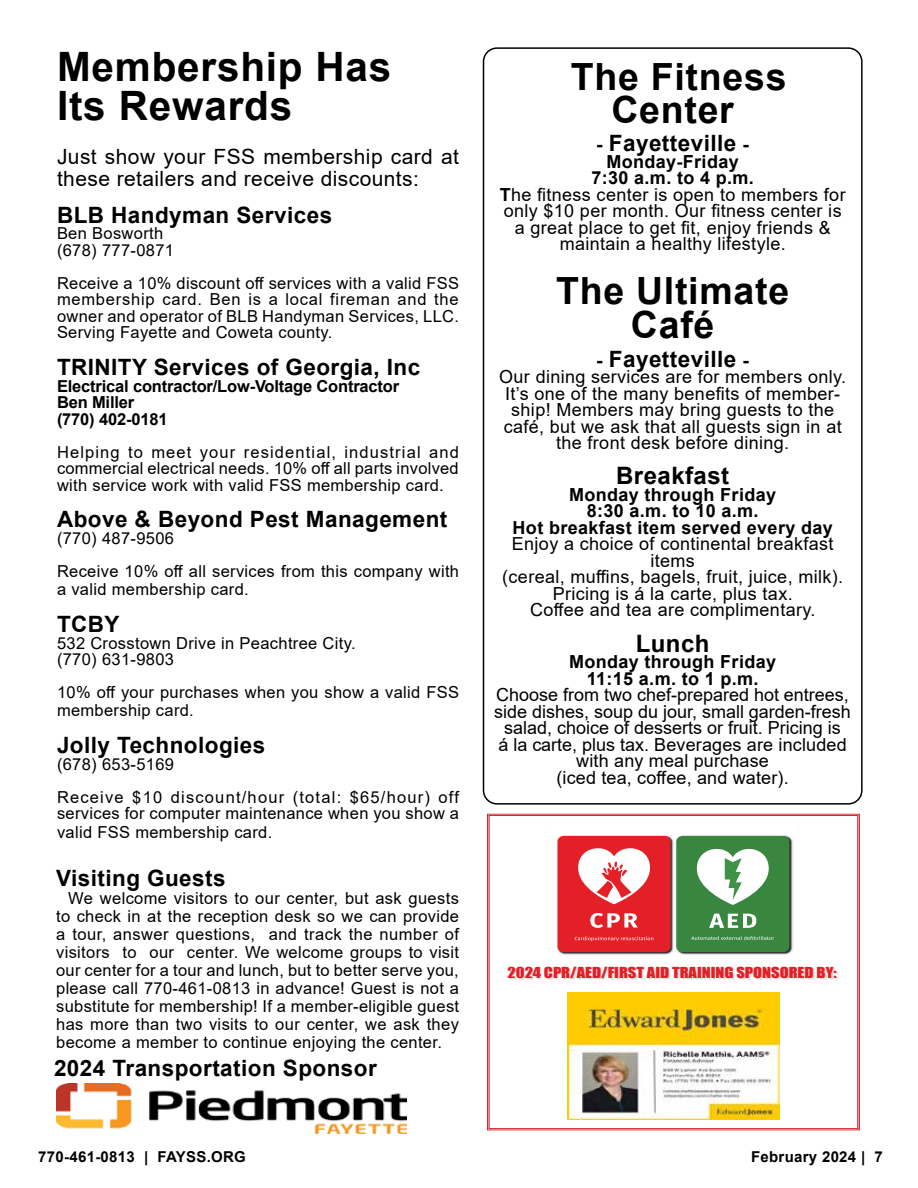
<style>
.page{position:relative;width:918px;height:1188px;background:#fff}
.page>*{position:absolute;margin:0;border:0;box-sizing:border-box;transform-origin:0 0}
.t1{font:700 40.5px/39px "Arial";letter-spacing:.02em;color:#000}
.t2{font:700 37.5px/33px "Arial";letter-spacing:.02em;color:#000;text-align:center}
.t3{font:700 24px "Arial";letter-spacing:.02em;color:#000}
.t4{font:700 22.5px "Arial";letter-spacing:.02em;color:#000}
.t5{font:21px/22.5px "Arial";letter-spacing:.02em;color:#000}
.t6{font:18px/16.5px "Arial";letter-spacing:.02em;color:#000;text-align:center}
.t7{font:18px/16.5px "Arial";color:#000;text-align:center}
.t8{font:700 18px/16.5px "Arial";letter-spacing:.02em;color:#000;text-align:center}
.t9{font:16.5px/18px "Arial";letter-spacing:.02em;color:#000}
.t10{font:700 16.5px/16.5px "Arial";letter-spacing:-.01em;color:#000}
.t11{font:16.5px/33px "Arial";letter-spacing:.075em;color:#000}
.t12{font:700 15px "Arial";letter-spacing:.02em;color:#000}
.t13{font:13.95px "Impact";color:#e41e26;scale:1.18 1}
.s1{font-size:19.5px}
.s2{font-weight:700}
</style>
<div class="page">
<div style="left:483px;top:47px;width:380px;height:758px;border:2px solid #000;border-radius:14px"></div>
<svg style="left:487px;top:814px;width:373px;height:316px"></svg>
<div style="left:489px;top:815px;width:369px;height:314px;border:1px solid #d2232a"></div>
<div style="left:550px;top:829px;width:250px;height:132px;background:#fff"></div>
<div style="left:549px;top:829px;width:248px;height:130px;background:#000;opacity:.3"></div>
<svg style="left:558px;top:836px;width:231px;height:116px"></svg>
<div style="left:508px;top:967px;width:331px;height:14px;background:#000;opacity:.14"></div>
<img style="left:567px;top:993px;width:213px;height:127px">
<img style="left:56px;top:1083px;width:350px;height:51px">
<h1 class="t1" style="left:57px;top:48px;width:336px">Membership Has<br>Its Rewards</h1>
<p class="t5" style="left:57px;top:145px;width:404px">Just show your FSS membership card at these retailers and receive discounts:</p>
<h3 class="t4" style="left:57px;top:199px;width:277px">BLB Handyman Services</h3>
<p class="t9" style="left:57px;top:225px;width:119px;line-height:16.5px">Ben Bosworth (678) 777-0871</p>
<p class="t9" style="left:57px;top:275px;width:404px;line-height:16.5px;text-align:justify">Receive a 10% discount off services with a valid FSS membership card. Ben is a local fireman and the owner and operator of BLB Handyman Services, LLC.<br>Serving Fayette and Coweta county.</p>
<h3 class="t4" style="left:57px;top:351px;width:365px">TRINITY Services of Georgia, Inc</h3>
<p class="t10" style="left:57px;top:378px;width:344px">Electrical contractor/Low-Voltage Contractor<br>Ben Miller<br>(770) 402-0181</p>
<p class="t9" style="left:57px;top:443px;width:403px;line-height:16.5px;text-align:justify">Helping to meet your residential, industrial and commercial electrical needs. 10% off all parts involved with service work with valid FSS membership card.</p>
<h3 class="t4" style="left:57px;top:504px;width:392px">Above &amp; Beyond Pest Management</h3>
<p class="t9" style="left:57px;top:521px;width:404px;line-height:33px">(770) 487-9506<br>Receive 10% off all services from this company with</p>
<p class="t9" style="left:57px;top:580px;width:193px">a valid membership card.</p>
<h3 class="t4" style="left:57px;top:608px;width:64px">TCBY</h3>
<p class="t9" style="left:57px;top:634px;width:300px;line-height:16.5px">532 Crosstown Drive in Peachtree City. (770) 631-9803</p>
<p class="t9" style="left:57px;top:683px;width:404px;line-height:18.5px">10% off your purchases when you show a valid FSS membership card.</p>
<h3 class="t4" style="left:57px;top:729px;width:210px">Jolly Technologies</h3>
<p class="t11" style="left:57px;top:747px;width:403px">(678) 653-5169<br>Receive $10 discount/hour (total: $65/hour) off</p>
<p class="t9" style="left:57px;top:804px;width:404px;line-height:18.5px">services for computer maintenance when you show a valid FSS membership card.</p>
<h3 class="t4" style="left:56px;top:862px;width:171px">Visiting Guests</h3>
<p class="t9" style="left:56px;top:889px;width:405px;text-align:justify;text-indent:12px">We welcome visitors to our center, but ask guests to check in at the reception desk so we can provide a tour, answer questions, and track the number of visitors to our center. We welcome groups to visit our center for a tour and lunch, but to better serve you, please call 770-461-0813 in advance! Guest is not a substitute for membership! If a member-eligible guest has more than two visits to our center, we ask they become a member to continue enjoying the center.</p>
<h3 class="t4" style="left:54px;top:1052px;width:324px">2024 Transportation Sponsor</h3>
<h2 class="t2" style="left:571px;top:60px;width:217px">The Fitness<br>Center</h2>
<h3 class="t4" style="left:596px;top:127px;width:154px"><span class="s1">-</span> Fayetteville <span class="s1">-</span></h3>
<p class="t6" style="left:500px;top:153px;width:347px"><span class="s2">Monday-Friday<br>7:30 a.m. to 4 p.m.<br>T</span>he fitness center is open to members for only $10 per month. Our fitness center is a great place to get fit, enjoy friends &amp; maintain a healthy lifestyle.</p>
<h2 class="t2" style="left:556px;top:274px;width:235px;line-height:34.5px">The Ultimate<br>Café</h2>
<h3 class="t4" style="left:596px;top:343px;width:154px"><span class="s1">-</span> Fayetteville <span class="s1">-</span></h3>
<p class="t6" style="left:499px;top:368px;width:348px">Our dining services are for members only.<br>It’s one of the many benefits of member&shy;ship! Members may bring guests to the café, but we ask that all guests sign in at the front desk before dining.</p>
<h3 class="t3" style="left:616px;top:459px;width:115px">Breakfast</h3>
<p class="t8" style="left:513px;top:487px;width:322px">Monday through Friday<br>8:30 a.m. to 10 a.m.<br>Hot breakfast item served every day</p>
<p class="t6" style="left:502px;top:536px;width:342px">Enjoy a choice of continental breakfast items<br>(cereal, muffins, bagels, fruit, juice, milk).<br>Pricing is á la carte, plus tax.<br>Coffee and tea are complimentary.</p>
<h3 class="t3" style="left:636px;top:626px;width:75px">Lunch</h3>
<p class="t8" style="left:569px;top:654px;width:208px">Monday through Friday<br>11:15 a.m. to 1 p.m.</p>
<p class="t7" style="left:494px;top:687px;width:358px">Choose from two chef-prepared hot entrees, side dishes, soup du jour, small garden-fresh salad, choice of desserts or fruit. Pricing is<br>á la carte, plus tax. Beverages are included with any meal purchase<br>(iced tea, coffee, and water).</p>
<p class="t13" style="left:508px;top:962px;width:280px">2024 CPR/AED/FIRST AID TRAINING SPONSORED BY:</p>
<p class="t12" style="left:38px;top:1146px;width:209px">770-461-0813 | FAYSS.ORG</p>
<p class="t12" style="left:751px;top:1146px;width:133px">February 2024 | 7</p>
</div>
